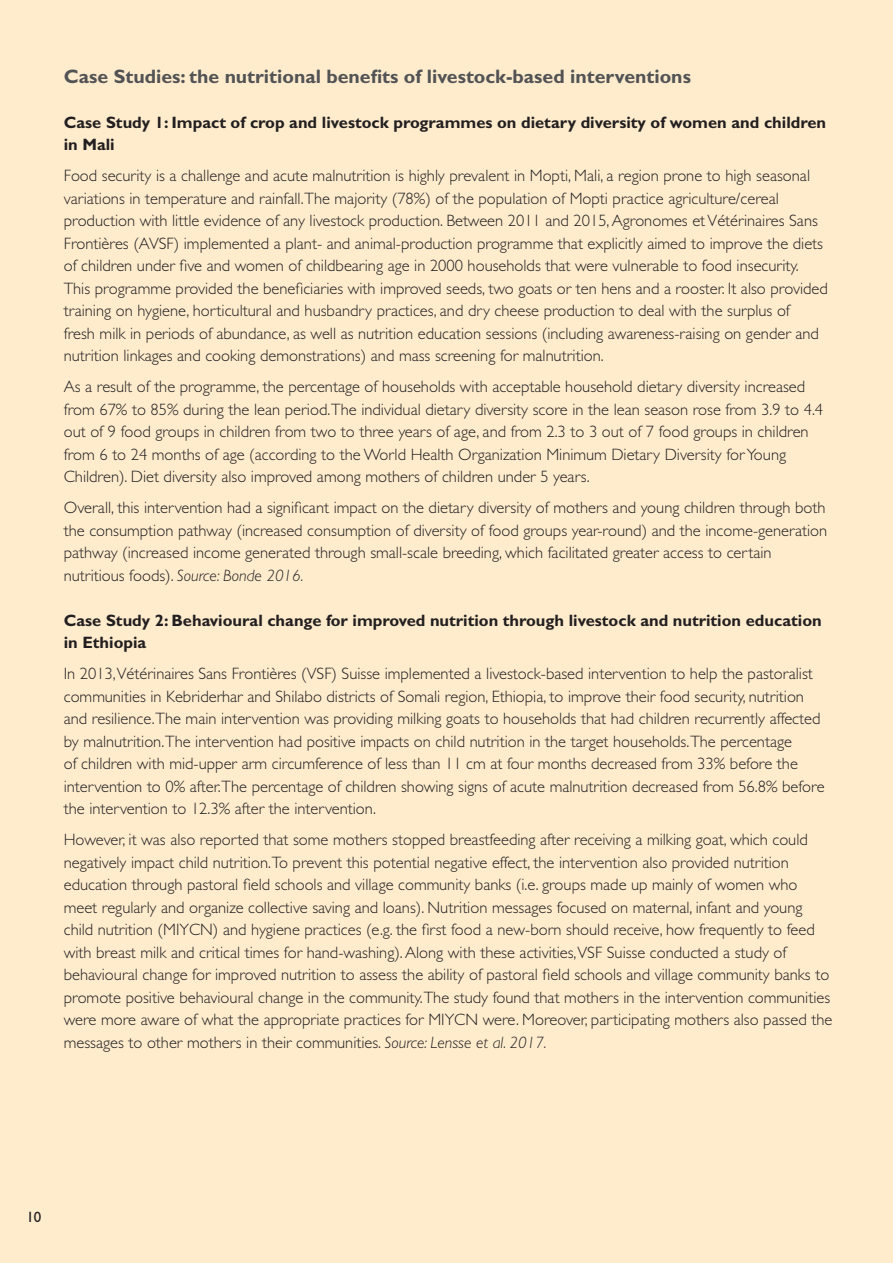
<style>
.page{position:relative;width:893px;height:1263px;background:#feeccd}
.page>*{position:absolute;margin:0;border:0;box-sizing:border-box;transform-origin:0 0}
.t1{font:700 19.5px "Gill Sans";color:#535355}
.t2{font:300 16.5px/22.5px "Gill Sans";color:#231f20}
.t3{font:700 16.5px/22.5px "Gill Sans";color:#231f20}
.t4{font:15px "Gill Sans";color:#231f20}
.s1{font-style:italic}
</style>
<div class="page">
<p class="t1" style="left:64px;top:65px;width:629px">Case Studies: the nutritional benefits of livestock-based interventions</p>
<p class="t3" style="left:64px;top:111px;width:764px">Case Study 1: Impact of crop and livestock programmes on dietary diversity of women and children in Mali</p>
<p class="t2" style="left:64px;top:165px;width:766px">Food security is a challenge and acute malnutrition is highly prevalent in Mopti, Mali, a region prone to high seasonal variations in temperature and rainfall.The majority (78%) of the population of Mopti practice agriculture/cereal production with little evidence of any livestock production. Between 2011 and 2015, Agronomes et Vétérinaires Sans Frontières (AVSF) implemented a plant- and animal-production programme that explicitly aimed to improve the diets of children under five and women of childbearing age in 2000 households that were vulnerable to food insecurity.<br>This programme provided the beneficiaries with improved seeds, two goats or ten hens and a rooster. It also provided training on hygiene, horticultural and husbandry practices, and dry cheese production to deal with the surplus of<br>fresh milk in periods of abundance, as well as nutrition education sessions (including awareness-raising on gender and nutrition linkages and cooking demonstrations) and mass screening for malnutrition.</p>
<p class="t2" style="left:64px;top:376px;width:761px">As a result of the programme, the percentage of households with acceptable household dietary diversity increased from 67% to 85% during the lean period.The individual dietary diversity score in the lean season rose from 3.9 to 4.4 out of 9 food groups in children from two to three years of age, and from 2.3 to 3 out of 7 food groups in children from 6 to 24 months of age (according to the World Health Organization Minimum Dietary Diversity for Young Children). Diet diversity also improved among mothers of children under 5 years.</p>
<p class="t2" style="left:64px;top:497px;width:765px">Overall, this intervention had a significant impact on the dietary diversity of mothers and young children through both the consumption pathway (increased consumption of diversity of food groups year-round) and the income-generation pathway (increased income generated through small-scale breeding, which facilitated greater access to certain nutritious foods). <span class="s1">Source: Bonde 2016.</span></p>
<p class="t3" style="left:64px;top:609px;width:759px">Case Study 2: Behavioural change for improved nutrition through livestock and nutrition education in Ethiopia</p>
<p class="t2" style="left:64px;top:663px;width:762px">In 2013,Vétérinaires Sans Frontières (VSF) Suisse implemented a livestock-based intervention to help the pastoralist communities in Kebriderhar and Shilabo districts of Somali region, Ethiopia, to improve their food security, nutrition and resilience.The main intervention was providing milking goats to households that had children recurrently affected by malnutrition.The intervention had positive impacts on child nutrition in the target households.The percentage<br>of children with mid-upper arm circumference of less than 11 cm at four months decreased from 33% before the intervention to 0% after.The percentage of children showing signs of acute malnutrition decreased from 56.8% before the intervention to 12.3% after the intervention.</p>
<p class="t2" style="left:64px;top:829px;width:770px">However, it was also reported that some mothers stopped breastfeeding after receiving a milking goat, which could negatively impact child nutrition.To prevent this potential negative effect, the intervention also provided nutrition education through pastoral field schools and village community banks (i.e. groups made up mainly of women who meet regularly and organize collective saving and loans). Nutrition messages focused on maternal, infant and young child nutrition (MIYCN) and hygiene practices (e.g. the first food a new-born should receive, how frequently to feed with breast milk and critical times for hand-washing). Along with these activities,VSF Suisse conducted a study of behavioural change for improved nutrition to assess the ability of pastoral field schools and village community banks to promote positive behavioural change in the community.The study found that mothers in the intervention communities were more aware of what the appropriate practices for MIYCN were. Moreover, participating mothers also passed the messages to other mothers in their communities. <span class="s1">Source: Lensse et al. 2017.</span></p>
<p class="t4" style="left:26px;top:1209px;width:16px">10</p>
</div>
